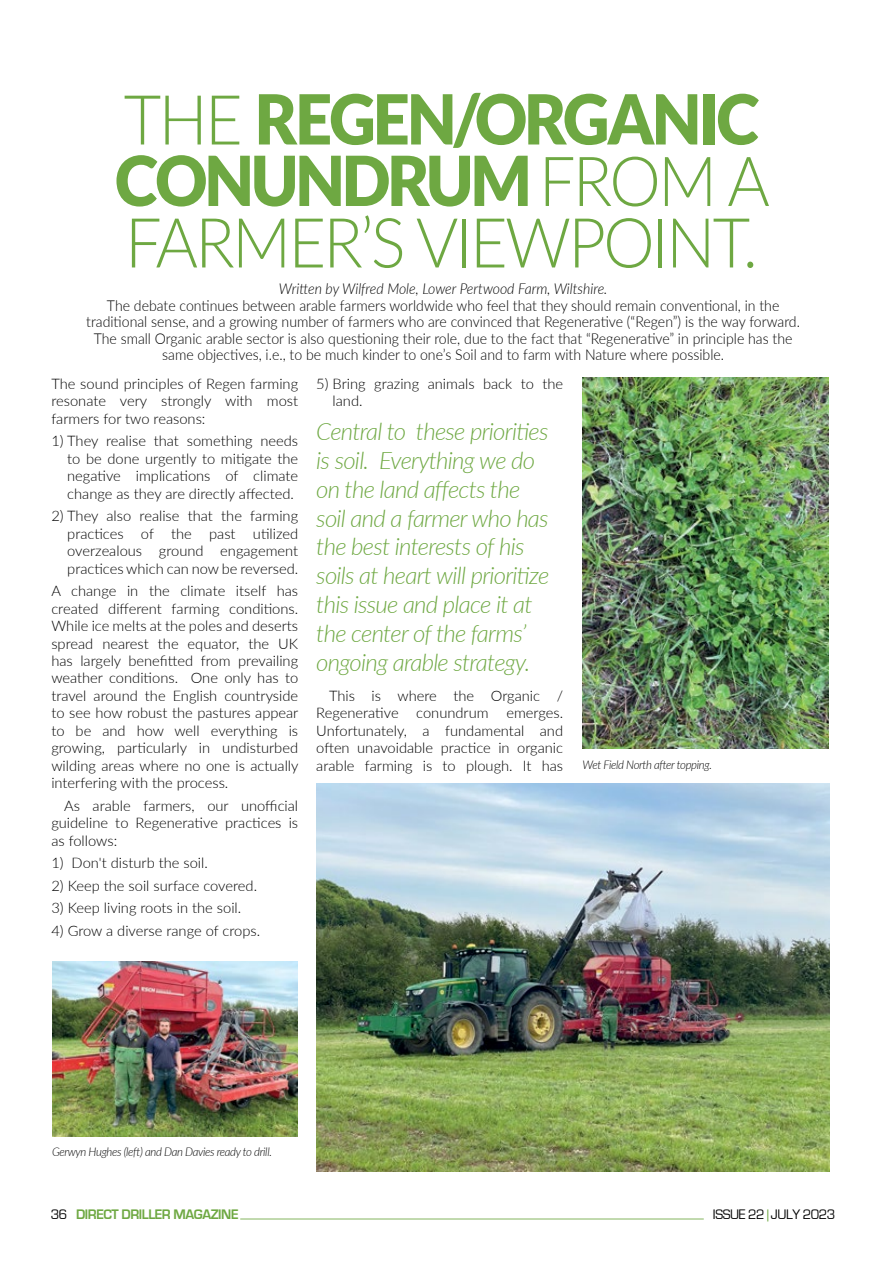
<style>
.page{position:relative;width:893px;height:1263px;background:#fff}
.page>*{position:absolute;margin:0;border:0;box-sizing:border-box;transform-origin:0 0}
.t1{font:300 69px/61.5px "Lato";letter-spacing:-.04em;color:#6ea842;scale:.94 1}
.t2{font:italic 300 24px/28.8px "Lato";letter-spacing:-.03em;color:#6ea842}
.t3{font:300 15px/16.5px "Lato";color:#000;text-align:center;scale:.94 1}
.t4{font:italic 300 15px "Lato";color:#000;scale:.94 1}
.t5{font:300 14.55px/17.4px "Lato";color:#000;text-align:justify}
.t6{font:700 14.25px "Eurostile";letter-spacing:-.03em;color:#6ea842}
.t7{font:14.25px "Eurostile";letter-spacing:-.03em;color:#000}
.t8{font:italic 300 12px "Lato";letter-spacing:-.03em;color:#000;scale:.95 1}
.s1{font-weight:900}
.s2{font-weight:400;color:#000}
.s3{color:#6ea842}
</style>
<div class="page">
<hr style="left:240px;top:1218px;width:464px;height:1px;background:#6ea842">
<img style="left:583px;top:377px;width:245px;height:371px">
<img style="left:52px;top:961px;width:246px;height:176px">
<img style="left:317px;top:784px;width:513px;height:387px">
<h1 class="t1" style="left:115px;top:86px;width:698px">THE <span class="s1">REGEN/ORGANIC<br>CONUNDRUM</span> FROM A<br>FARMER’S VIEWPOINT.</h1>
<p class="t4" style="left:279px;top:278px;width:351px">Written by Wilfred Mole, Lower Pertwood Farm, Wiltshire.</p>
<p class="t3" style="left:86px;top:296px;width:761px">The debate continues between arable farmers worldwide who feel that they should remain conventional, in the traditional sense, and a growing number of farmers who are convinced that Regenerative (“Regen”) is the way forward.<br>The small Organic arable sector is also questioning their role, due to the fact that “Regenerative” in principle has the same objectives, i.e., to be much kinder to one’s Soil and to farm with Nature where possible.</p>
<p class="t5" style="left:51px;top:374px;width:248px">The sound principles of Regen farming resonate very strongly with most farmers for two reasons:</p>
<p class="t5" style="left:67px;top:432px;width:232px;text-indent:-16px">1) They realise that something needs to be done urgently to mitigate the negative implications of climate change as they are directly affected.</p>
<p class="t5" style="left:67px;top:507px;width:232px;text-indent:-16px">2) They also realise that the farming practices of the past utilized overzealous ground engagement practices which can now be reversed.</p>
<p class="t5" style="left:51px;top:582px;width:249px">A change in the climate itself has created different farming conditions.<br>While ice melts at the poles and deserts spread nearest the equator, the UK has largely benefitted from prevailing weather conditions. One only has to travel around the English countryside to see how robust the pastures appear to be and how well everything is growing, particularly in undisturbed wilding areas where no one is actually interfering with the process.</p>
<p class="t5" style="left:51px;top:796px;width:248px;text-indent:13px">As arable farmers, our unofficial guideline to Regenerative practices is as follows:</p>
<p class="t5" style="left:51px;top:854px;width:158px">1) Don't disturb the soil.</p>
<p class="t5" style="left:51px;top:876px;width:207px">2) Keep the soil surface covered.</p>
<p class="t5" style="left:51px;top:899px;width:191px">3) Keep living roots in the soil.</p>
<p class="t5" style="left:51px;top:921px;width:210px">4) Grow a diverse range of crops.</p>
<p class="t5" style="left:333px;top:374px;width:232px;text-indent:-16px">5) Bring grazing animals back to the land.</p>
<h2 class="t2" style="left:316px;top:416px;width:235px">Central to these priorities is soil. Everything we do on the land affects the soil and a farmer who has the best interests of his soils at heart will prioritize this issue and place it at the center of the farms’ ongoing arable strategy.</h2>
<p class="t5" style="left:316px;top:686px;width:248px;text-indent:13px">This is where the Organic / Regenerative conundrum emerges.<br>Unfortunately, a fundamental and often unavoidable practice in organic arable farming is to plough. It has</p>
<p class="t8" style="left:583px;top:756px;width:138px">Wet Field North after topping.</p>
<p class="t8" style="left:52px;top:1144px;width:233px">Gerwyn Hughes (left) and Dan Davies ready to drill.</p>
<p class="t6" style="left:51px;top:1207px;width:189px"><span class="s2">36</span> DIRECT DRILLER MAGAZINE</p>
<p class="t7" style="left:713px;top:1207px;width:124px">ISSUE 22 <span class="s3">|</span> JULY 2023</p>
</div>
